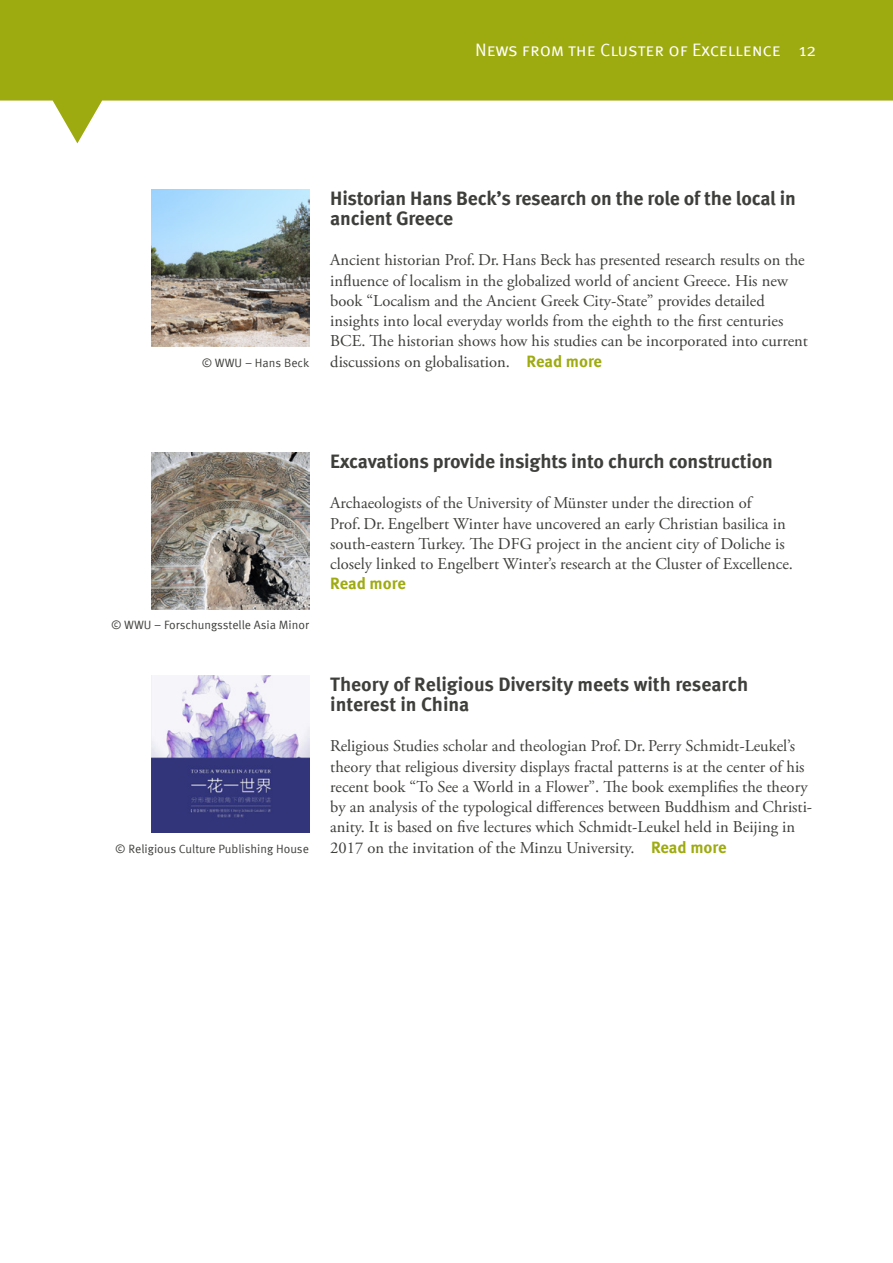
<style>
.page{position:relative;width:893px;height:1263px;background:#fff}
.page>*{position:absolute;margin:0;border:0;box-sizing:border-box;transform-origin:0 0}
.t1{font:700 19.5px/20.2px "Meta Offc Pro";letter-spacing:-.01em;color:#3e3e3b}
.t2{font:18px "Meta Sc Offc Pro Norm";color:#fff}
.t3{font:16.5px/20.2px "Adobe Garamond Pro";color:#3e3e3b}
.t4{font:700 16.5px "Meta Offc Pro";letter-spacing:-.005em;color:#9eab10}
.t5{font:12px "Meta Offc Pro Norm";color:#3e3e3b}
.s1{font-family:"Meta Offc Pro";font-weight:700;color:#9eab10}
</style>
<div class="page">
<svg style="left:0;top:0;width:893px;height:143px;fill:#9eab10"></svg>
<img style="left:152px;top:190px;width:157px;height:157px">
<img style="left:152px;top:452px;width:157px;height:158px">
<img style="left:152px;top:675px;width:157px;height:157px">
<p class="t2" style="left:475px;top:36px;width:343px">News from the Cluster of Excellence 12</p>
<p class="t5" style="left:202px;top:353px;width:109px">© WWU – Hans Beck</p>
<p class="t1" style="left:330px;top:186px;width:467px">Historian Hans Beck’s research on the role of the local in ancient Greece</p>
<p class="t3" style="left:330px;top:251px;width:479px">Ancient historian Prof. Dr. Hans Beck has presented research results on the influence of localism in the globalized world of ancient Greece. His new book “Localism and the Ancient Greek City-State” provides detailed insights into local everyday worlds from the eighth to the first centuries BCE. The historian shows how his studies can be incorporated into current discussions on globalisation. <span class="s1">Read more</span></p>
<p class="t5" style="left:111px;top:616px;width:199px">© WWU – Forschungsstelle Asia Minor</p>
<p class="t5" style="left:115px;top:840px;width:195px">© Religious Culture Publishing House</p>
<p class="t1" style="left:330px;top:450px;width:444px">Excavations provide insights into church construction</p>
<p class="t3" style="left:330px;top:494px;width:464px">Archaeologists of the University of Münster under the direction of<br>Prof. Dr. Engelbert Winter have uncovered an early Christian basilica in south-eastern Turkey. The DFG project in the ancient city of Doliche is closely linked to Engelbert Winter’s research at the Cluster of Excellence.</p>
<p class="t4" style="left:330px;top:571px;width:77px">Read more</p>
<p class="t1" style="left:330px;top:672px;width:420px">Theory of Religious Diversity meets with research interest in China</p>
<p class="t3" style="left:330px;top:737px;width:483px">Religious Studies scholar and theologian Prof. Dr. Perry Schmidt-Leukel’s theory that religious diversity displays fractal patterns is at the center of his recent book “To See a World in a Flower”. The book exemplifies the theory by an analysis of the typological differences between Buddhism and Christi&shy;anity. It is based on five lectures which Schmidt-Leukel held in Beijing in 2017 on the invitation of the Minzu University. <span class="s1">Read more</span></p>
</div>
